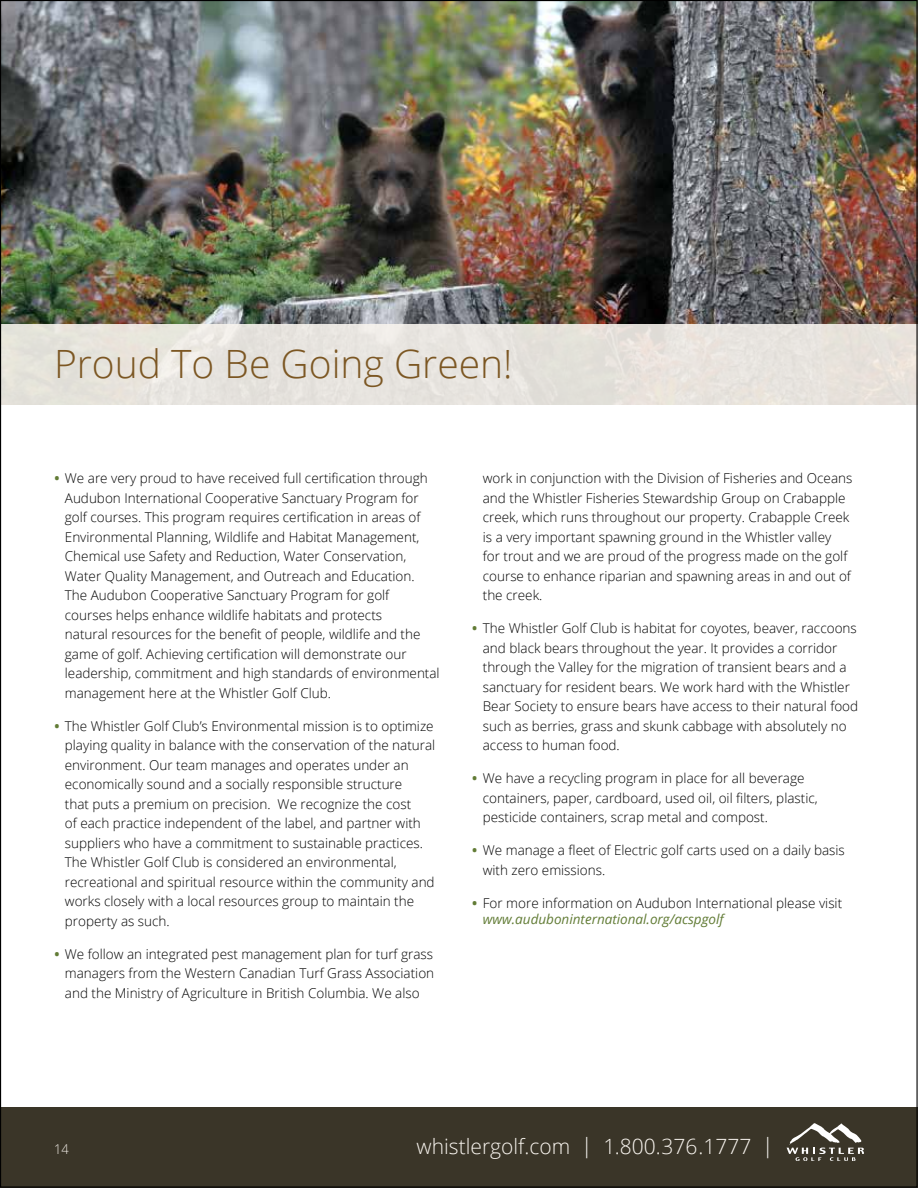
<style>
.page{position:relative;width:918px;height:1188px;background:#fff}
.page>*{position:absolute;margin:0;border:0;box-sizing:border-box;transform-origin:0 0}
.t1{font:300 39px "Open Sans";color:#7c5723}
.t2{font:300 21px "Open Sans";color:#f8f4ee}
.t3{font:300 13.5px/19.5px "Open Sans";color:#000}
.t4{font:300 13.5px "Open Sans";color:#f8f4ee;scale:.95 1}
.s1{font-weight:700;color:#627c36}
.s2{font-weight:400;font-style:italic;color:#627c36}
.s3{color:#fcfaf7}
</style>
<div class="page">
<div style="left:0;top:1107px;width:918px;height:81px;background:#3a3528"></div>
<img style="left:2px;top:2px;width:914px;height:322px">
<svg style="left:787px;top:1123px;width:77px;height:38px"></svg>
<div style="left:0;top:324px;width:918px;height:81px;background:#e7e3dd"></div>
<h1 class="t1" style="left:54px;top:337px;width:460px">Proud To Be Going Green!</h1>
<p class="t3" style="left:65px;top:468px;width:376px;text-indent:-11px"><span class="s1">•</span> We are very proud to have received full certification through Audubon International Cooperative Sanctuary Program for golf courses. This program requires certification in areas of Environmental Planning, Wildlife and Habitat Management, Chemical use Safety and Reduction, Water Conservation, Water Quality Management, and Outreach and Education.<br>The Audubon Cooperative Sanctuary Program for golf courses helps enhance wildlife habitats and protects<br>natural resources for the benefit of people, wildlife and the game of golf. Achieving certification will demonstrate our leadership, commitment and high standards of environmental management here at the Whistler Golf Club.</p>
<p class="t3" style="left:65px;top:716px;width:372px;text-indent:-11px"><span class="s1">•</span> The Whistler Golf Club’s Environmental mission is to optimize playing quality in balance with the conservation of the natural environment. Our team manages and operates under an economically sound and a socially responsible structure<br>that puts a premium on precision. We recognize the cost<br>of each practice independent of the label, and partner with suppliers who have a commitment to sustainable practices.<br>The Whistler Golf Club is considered an environmental, recreational and spiritual resource within the community and works closely with a local resources group to maintain the property as such.</p>
<p class="t3" style="left:65px;top:944px;width:371px;text-align:justify;text-indent:-11px"><span class="s1">•</span> We follow an integrated pest management plan for turf grass managers from the Western Canadian Turf Grass Association and the Ministry of Agriculture in British Columbia. We also</p>
<p class="t3" style="left:483px;top:468px;width:371px">work in conjunction with the Division of Fisheries and Oceans and the Whistler Fisheries Stewardship Group on Crabapple creek, which runs throughout our property. Crabapple Creek is a very important spawning ground in the Whistler valley<br>for trout and we are proud of the progress made on the golf course to enhance riparian and spawning areas in and out of the creek.</p>
<p class="t3" style="left:483px;top:618px;width:377px;text-indent:-11px"><span class="s1">•</span> The Whistler Golf Club is habitat for coyotes, beaver, raccoons and black bears throughout the year. It provides a corridor through the Valley for the migration of transient bears and a sanctuary for resident bears. We work hard with the Whistler Bear Society to ensure bears have access to their natural food such as berries, grass and skunk cabbage with absolutely no access to human food.</p>
<p class="t3" style="left:483px;top:768px;width:336px;text-indent:-11px"><span class="s1">•</span> We have a recycling program in place for all beverage containers, paper, cardboard, used oil, oil filters, plastic, pesticide containers, scrap metal and compost.</p>
<p class="t3" style="left:483px;top:840px;width:364px;text-indent:-11px"><span class="s1">•</span> We manage a fleet of Electric golf carts used on a daily basis with zero emissions.</p>
<p class="t3" style="left:483px;top:894px;width:361px;line-height:16.5px;text-indent:-11px"><span class="s1">•</span> For more information on Audubon International please visit <span class="s2">www.auduboninternational.org/acspgolf</span></p>
<p class="t4" style="left:54px;top:1140px;width:17px">14</p>
<h2 class="t2" style="left:417px;top:1132px;width:359px">whistlergolf.com <span class="s3">|</span> 1.800.376.1777 <span class="s3">|</span></h2>
</div>
